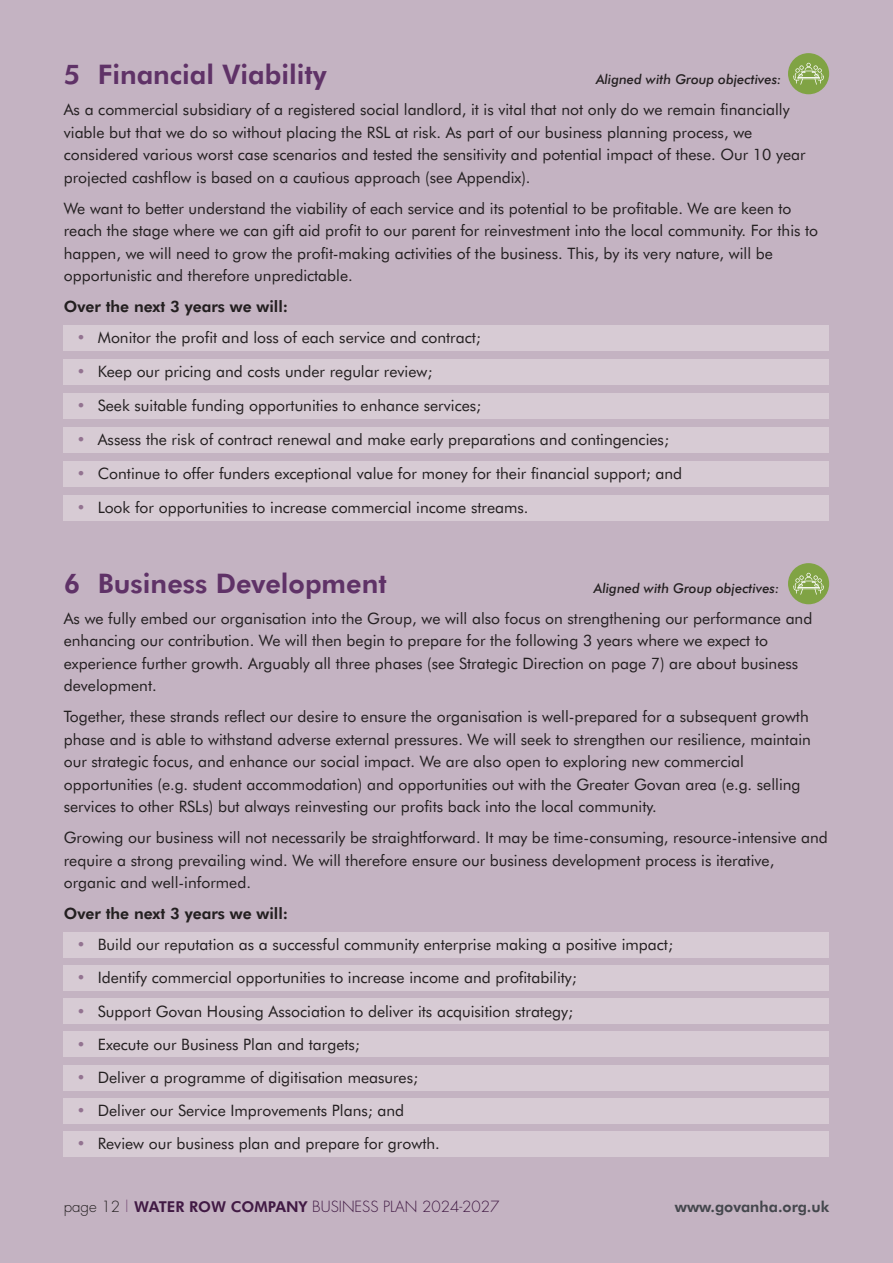
<style>
.page{position:relative;width:893px;height:1263px;background:#c4b3c2}
.page>*{position:absolute;margin:0;border:0;box-sizing:border-box;transform-origin:0 0}
.t1{font:800 27px "Futura BT";color:#5f3267}
.t2{font:15.75px/22.5px "Futura BT";color:#231f20}
.t3{font:800 15.75px "Futura BT";color:#231f20}
.t4{font:300 15px "Futura";color:#411a44}
.t5{font:800 15px "Futura BT";color:#44474d}
.t6{font:italic 500 13.5px "Futura BT";color:#231f20}
.s1{color:#937391}
.s2{color:#231f20}
.s3{color:#7a537b}
.s4{font-family:"Futura BT";font-weight:800}
</style>
<div class="page">
<div style="left:64px;top:325px;width:765px;height:26px;background:#d7cbd4"></div>
<div style="left:64px;top:359px;width:765px;height:26px;background:#d7cbd4"></div>
<div style="left:64px;top:393px;width:765px;height:26px;background:#d7cbd4"></div>
<div style="left:64px;top:427px;width:765px;height:26px;background:#d7cbd4"></div>
<div style="left:64px;top:461px;width:765px;height:26px;background:#d7cbd4"></div>
<div style="left:64px;top:495px;width:765px;height:26px;background:#d7cbd4"></div>
<div style="left:64px;top:932px;width:765px;height:26px;background:#d7cbd4"></div>
<div style="left:64px;top:965px;width:765px;height:26px;background:#d7cbd4"></div>
<div style="left:64px;top:998px;width:765px;height:26px;background:#d7cbd4"></div>
<div style="left:64px;top:1032px;width:765px;height:25px;background:#d7cbd4"></div>
<div style="left:64px;top:1065px;width:765px;height:25px;background:#d7cbd4"></div>
<div style="left:64px;top:1098px;width:765px;height:25px;background:#d7cbd4"></div>
<div style="left:64px;top:1131px;width:765px;height:26px;background:#d7cbd4"></div>
<div style="left:788px;top:53px;width:41px;height:41px;background:#80a344;border-radius:50%"></div>
<svg style="left:793px;top:63px;width:31px;height:22px"></svg>
<hr style="left:797px;top:77px;width:23px;height:2px;background:#fff">
<div style="left:788px;top:563px;width:41px;height:41px;background:#80a344;border-radius:50%"></div>
<svg style="left:793px;top:573px;width:31px;height:22px"></svg>
<hr style="left:797px;top:587px;width:23px;height:2px;background:#fff">
<h1 class="t1" style="left:64px;top:61px;width:264px">5 Financial Viability</h1>
<p class="t6" style="left:596px;top:73px;width:187px">Aligned with Group objectives:</p>
<p class="t2" style="left:64px;top:99px;width:743px">As a commercial subsidiary of a registered social landlord, it is vital that not only do we remain financially viable but that we do so without placing the RSL at risk. As part of our business planning process, we considered various worst case scenarios and tested the sensitivity and potential impact of these. Our 10 year projected cashflow is based on a cautious approach (see Appendix).</p>
<p class="t2" style="left:64px;top:198px;width:756px">We want to better understand the viability of each service and its potential to be profitable. We are keen to reach the stage where we can gift aid profit to our parent for reinvestment into the local community. For this to happen, we will need to grow the profit-making activities of the business. This, by its very nature, will be opportunistic and therefore unpredictable.</p>
<p class="t3" style="left:64px;top:299px;width:226px">Over the next 3 years we will:</p>
<p class="t2" style="left:77px;top:327px;width:406px"><span class="s1">•</span> Monitor the profit and loss of each service and contract;</p>
<p class="t2" style="left:77px;top:361px;width:357px"><span class="s1">•</span> Keep our pricing and costs under regular review;</p>
<p class="t2" style="left:77px;top:395px;width:406px"><span class="s1">•</span> Seek suitable funding opportunities to enhance services;</p>
<p class="t2" style="left:77px;top:429px;width:594px"><span class="s1">•</span> Assess the risk of contract renewal and make early preparations and contingencies;</p>
<p class="t2" style="left:77px;top:463px;width:607px"><span class="s1">•</span> Continue to offer funders exceptional value for money for their financial support; and</p>
<p class="t2" style="left:77px;top:497px;width:453px"><span class="s1">•</span> Look for opportunities to increase commercial income streams.</p>
<h1 class="t1" style="left:64px;top:570px;width:324px">6 Business Development</h1>
<p class="t6" style="left:594px;top:581px;width:187px">Aligned with Group objectives:</p>
<p class="t2" style="left:64px;top:608px;width:750px">As we fully embed our organisation into the Group, we will also focus on strengthening our performance and enhancing our contribution. We will then begin to prepare for the following 3 years where we expect to experience further growth. Arguably all three phases (see Strategic Direction on page 7) are about business development.</p>
<p class="t2" style="left:64px;top:706px;width:749px">Together, these strands reflect our desire to ensure the organisation is well-prepared for a subsequent growth phase and is able to withstand adverse external pressures. We will seek to strengthen our resilience, maintain our strategic focus, and enhance our social impact. We are also open to exploring new commercial opportunities (e.g. student accommodation) and opportunities out with the Greater Govan area (e.g. selling services to other RSLs) but always reinvesting our profits back into the local community.</p>
<p class="t2" style="left:64px;top:827px;width:766px">Growing our business will not necessarily be straightforward. It may be time-consuming, resource-intensive and require a strong prevailing wind. We will therefore ensure our business development process is iterative, organic and well-informed.</p>
<p class="t3" style="left:64px;top:906px;width:226px">Over the next 3 years we will:</p>
<p class="t2" style="left:77px;top:934px;width:598px"><span class="s1">•</span> Build our reputation as a successful community enterprise making a positive impact;</p>
<p class="t2" style="left:77px;top:967px;width:502px"><span class="s1">•</span> Identify commercial opportunities to increase income and profitability;</p>
<p class="t2" style="left:77px;top:1000px;width:498px"><span class="s1">•</span> Support Govan Housing Association to deliver its acquisition strategy;</p>
<p class="t2" style="left:77px;top:1034px;width:285px"><span class="s1">•</span> Execute our Business Plan and targets;</p>
<p class="t2" style="left:77px;top:1067px;width:343px"><span class="s1">•</span> Deliver a programme of digitisation measures;</p>
<p class="t2" style="left:77px;top:1100px;width:329px"><span class="s1">•</span> Deliver our Service Improvements Plans; and</p>
<p class="t2" style="left:77px;top:1133px;width:365px"><span class="s1">•</span> Review our business plan and prepare for growth.</p>
<p class="t4" style="left:64px;top:1199px;width:437px"><span class="s2">page 12</span> <span class="s3">|</span> <span class="s4">WATER ROW COMPANY</span> BUSINESS PLAN 2024-2027</p>
<p class="t5" style="left:675px;top:1199px;width:156px">www.govanha.org.uk</p>
</div>
